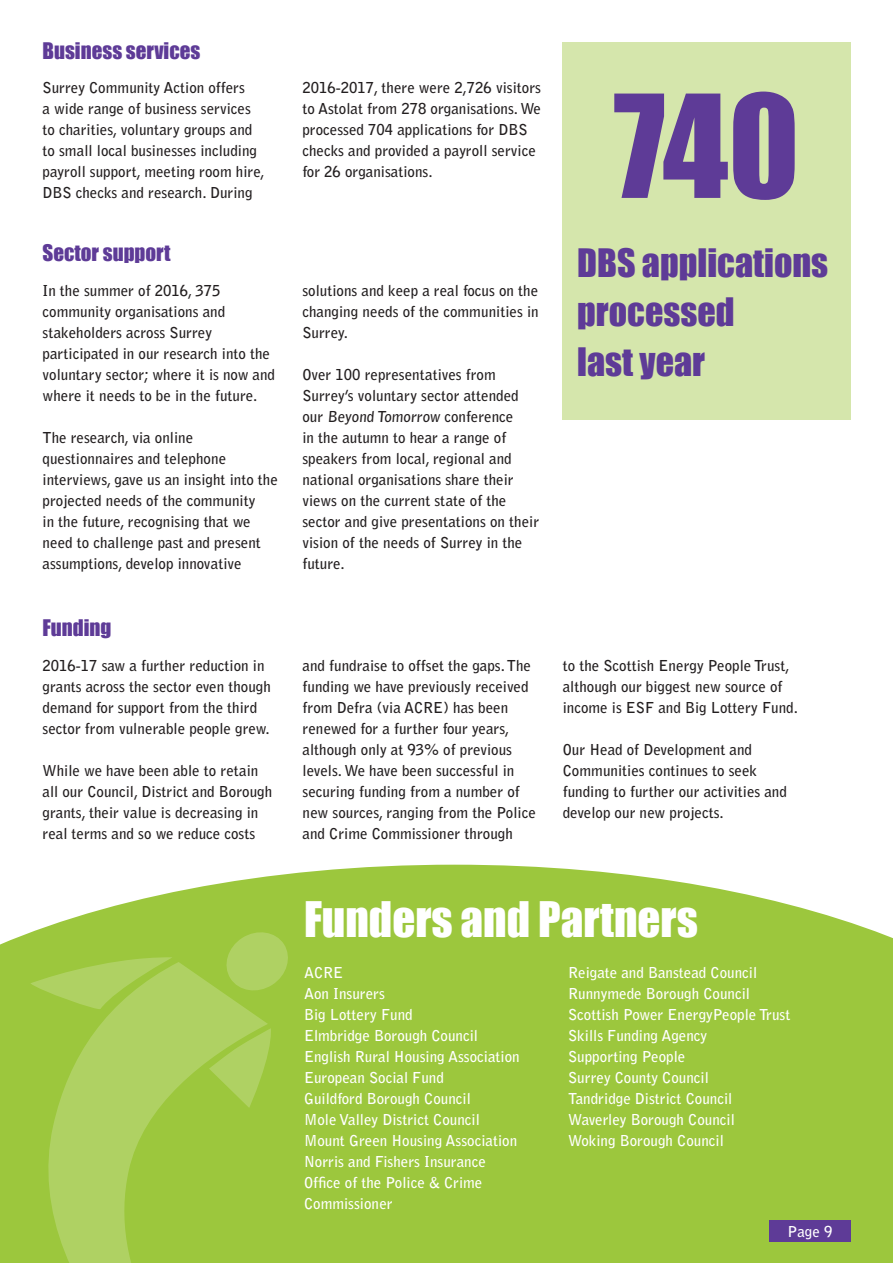
<style>
.page{position:relative;width:893px;height:1263px;background:#fff}
.page>*{position:absolute;margin:0;border:0;box-sizing:border-box;transform-origin:0 0}
.quotes{font:132px "Impact";color:#5e3b97}
.sub_heading_1{font:45px "Impact";color:#fff}
.quotes-2{font:36px/49.5px "Impact";color:#5e3b97}
.heading_2{font:21px "Impact";color:#5e3b97}
.body_text{font:700 15px/21px "Bell Gothic Std";color:#231f20}
.body_text-2{font:700 15px/21px "Bell Gothic Std";color:#fff}
</style>
<div class="page">
<svg style="left:0;top:865px;width:893px;height:398px;background:#a5cc4e"></svg>
<div style="left:769px;top:1220px;width:81px;height:22px;background:#5e3b97"></div>
<div style="left:562px;top:43px;width:288px;height:377px;background:#d5e6ac"></div>
<svg style="left:222px;top:932px;width:70px;height:30px;background:#a8cd56"></svg>
<svg style="left:30px;top:956px;width:143px;height:6px"></svg>
<svg style="left:30px;top:962px;width:403px;height:301px;background:#a1c948"></svg>
<p class="heading_2" style="left:43px;top:35px;width:159px">Business services</p>
<p class="body_text" style="left:43px;top:78px;width:224px">Surrey Community Action offers<br>a wide range of business services to charities, voluntary groups and to small local businesses including payroll support, meeting room hire, DBS checks and research. During</p>
<p class="body_text" style="left:302px;top:78px;width:240px">2016-2017, there were 2,726 visitors to Astolat from 278 organisations. We processed 704 applications for DBS checks and provided a payroll service for 26 organisations.</p>
<p class="heading_2" style="left:43px;top:237px;width:130px">Sector support</p>
<p class="body_text" style="left:43px;top:280px;width:234px">In the summer of 2016, 375 community organisations and stakeholders across Surrey participated in our research into the voluntary sector; where it is now and where it needs to be in the future.</p>
<p class="body_text" style="left:43px;top:427px;width:237px">The research, via online questionnaires and telephone interviews, gave us an insight into the projected needs of the community<br>in the future, recognising that we need to challenge past and present assumptions, develop innovative</p>
<p class="heading_2" style="left:43px;top:612px;width:70px">Funding</p>
<p class="body_text" style="left:302px;top:280px;width:238px;text-align:justify">solutions and keep a real focus on the changing needs of the communities in Surrey.</p>
<p class="body_text" style="left:302px;top:364px;width:238px">Over 100 representatives from<br>Surrey’s voluntary sector attended our Beyond Tomorrow conference<br>in the autumn to hear a range of speakers from local, regional and national organisations share their views on the current state of the sector and give presentations on their vision of the needs of Surrey in the future.</p>
<p class="quotes" style="left:613px;top:44px;width:187px">740</p>
<p class="quotes-2" style="left:577px;top:237px;width:252px">DBS applications processed</p>
<p class="quotes-2" style="left:577px;top:336px;width:129px">last year</p>
<p class="body_text" style="left:43px;top:655px;width:230px">2016-17 saw a further reduction in grants across the sector even though demand for support from the third sector from vulnerable people grew.</p>
<p class="body_text" style="left:43px;top:760px;width:231px">While we have been able to retain all our Council, District and Borough grants, their value is decreasing in real terms and so we reduce costs</p>
<p class="body_text" style="left:303px;top:655px;width:235px">and fundraise to offset the gaps. The funding we have previously received from Defra (via ACRE) has been renewed for a further four years, although only at 93% of previous levels. We have been successful in securing funding from a number of new sources, ranging from the Police and Crime Commissioner through</p>
<p class="body_text" style="left:563px;top:655px;width:237px">to the Scottish Energy People Trust, although our biggest new source of income is ESF and Big Lottery Fund.</p>
<p class="body_text" style="left:563px;top:739px;width:226px">Our Head of Development and<br>Communities continues to seek funding to further our activities and develop our new projects.</p>
<p class="sub_heading_1" style="left:304px;top:884px;width:395px">Funders and Partners</p>
<p class="body_text-2" style="left:304px;top:962px;width:41px">ACRE</p>
<p class="body_text-2" style="left:304px;top:983px;width:82px">Aon Insurers</p>
<p class="body_text-2" style="left:304px;top:1004px;width:110px">Big Lottery Fund</p>
<p class="body_text-2" style="left:304px;top:1025px;width:176px">Elmbridge Borough Council</p>
<p class="body_text-2" style="left:304px;top:1046px;width:217px">English Rural Housing Association</p>
<p class="body_text-2" style="left:304px;top:1067px;width:141px">European Social Fund</p>
<p class="body_text-2" style="left:304px;top:1088px;width:168px">Guildford Borough Council</p>
<p class="body_text-2" style="left:304px;top:1109px;width:177px">Mole Valley District Council</p>
<p class="body_text-2" style="left:304px;top:1130px;width:215px">Mount Green Housing Association</p>
<p class="body_text-2" style="left:304px;top:1151px;width:183px">Norris and Fishers Insurance</p>
<p class="body_text-2" style="left:304px;top:1172px;width:180px">Office of the Police &amp; Crime<br>Commissioner</p>
<p class="body_text-2" style="left:568px;top:962px;width:191px">Reigate and Banstead Council</p>
<p class="body_text-2" style="left:568px;top:983px;width:183px">Runnymede Borough Council</p>
<p class="body_text-2" style="left:568px;top:1004px;width:224px">Scottish Power EnergyPeople Trust</p>
<p class="body_text-2" style="left:568px;top:1025px;width:141px">Skills Funding Agency</p>
<p class="body_text-2" style="left:568px;top:1046px;width:119px">Supporting People</p>
<p class="body_text-2" style="left:568px;top:1067px;width:142px">Surrey County Council</p>
<p class="body_text-2" style="left:568px;top:1088px;width:166px">Tandridge District Council</p>
<p class="body_text-2" style="left:568px;top:1109px;width:168px">Waverley Borough Council</p>
<p class="body_text-2" style="left:568px;top:1130px;width:157px">Woking Borough Council</p>
<p class="body_text-2" style="left:787px;top:1221px;width:46px">Page 9</p>
</div>
